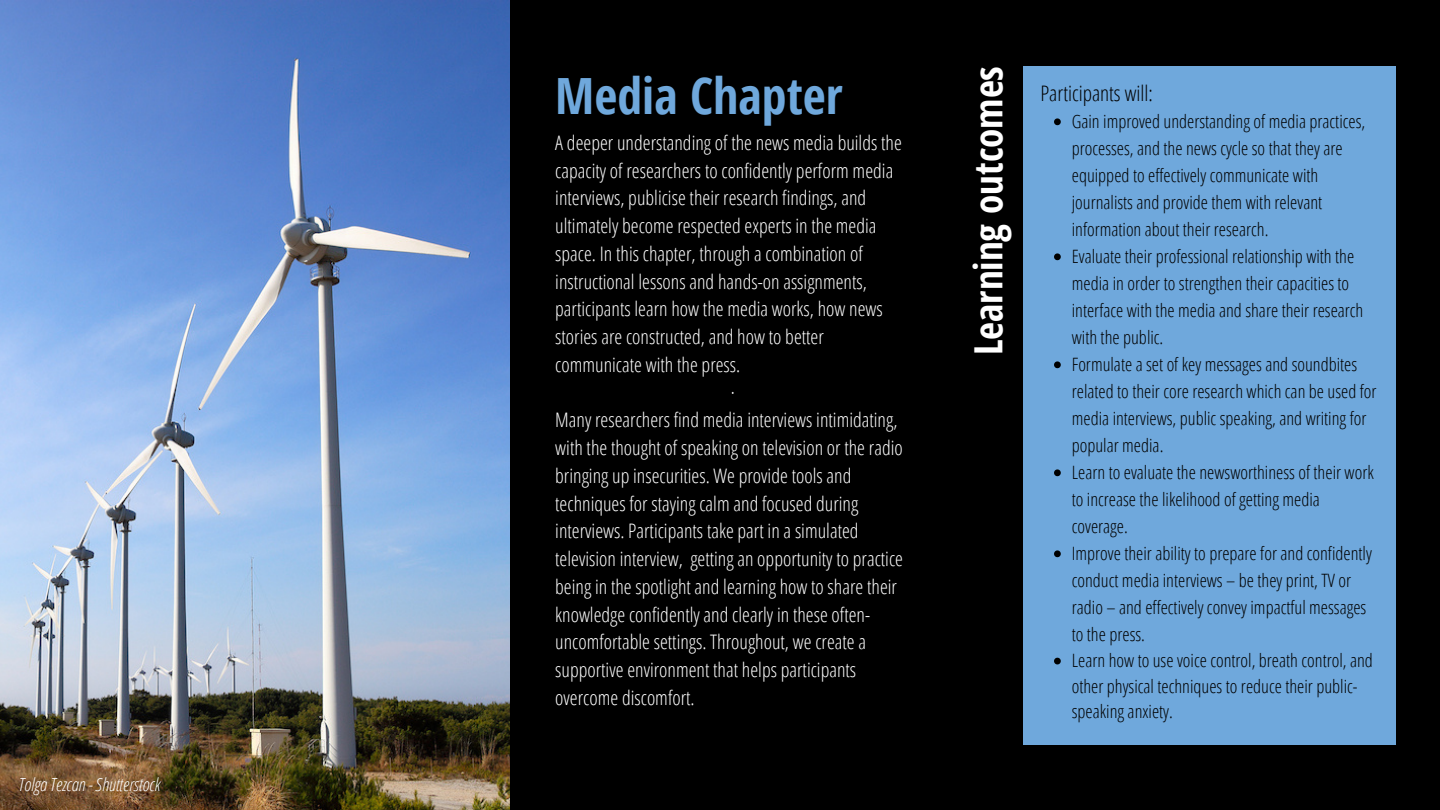
<style>
.page{position:relative;width:1440px;height:810px;background:#000}
.page>*{position:absolute;margin:0;border:0;box-sizing:border-box;transform-origin:0 0}
.t1{font:700 50px "Open Sans Condensed";color:#6fa8dc}
.t2{font:700 39px "Open Sans Condensed";color:#fff}
.t3{font:300 21.4px "Open Sans Condensed";color:#000}
.t4{font:300 20px/27.8px "Open Sans Condensed";color:#fff}
.t5{font:300 18.4px/27px "Open Sans Condensed";color:#000}
.t6{font:italic 300 18px "Open Sans Condensed";color:#fff}
</style>
<div class="page">
<img style="left:0;top:0;width:510px;height:810px">
<div style="left:1024px;top:66px;width:372px;height:678px;background:#6fa8dc"></div>
<svg style="left:1054px;top:118px;width:7px;height:7px"></svg>
<svg style="left:1054px;top:253px;width:7px;height:7px"></svg>
<svg style="left:1054px;top:361px;width:7px;height:7px"></svg>
<svg style="left:1054px;top:469px;width:7px;height:7px"></svg>
<svg style="left:1054px;top:550px;width:7px;height:7px"></svg>
<svg style="left:1054px;top:658px;width:7px;height:6px"></svg>
<p class="t6" style="left:19px;top:772px;width:143px">Tolga Tezcan - Shutterstock</p>
<p class="t1" style="left:555px;top:61px;width:289px">Media Chapter</p>
<p class="t2" style="left:961px;top:355px;width:291px;rotate:-90deg">Learning outcomes</p>
<p class="t4" style="left:555px;top:128px;width:348px">A deeper understanding of the news media builds the capacity of researchers to confidently perform media interviews, publicise their research findings, and ultimately become respected experts in the media space. In this chapter, through a combination of instructional lessons and hands-on assignments, participants learn how the media works, how news stories are constructed, and how to better communicate with the press.</p>
<p class="t4" style="left:731px;top:378px;width:6px">·</p>
<p class="t4" style="left:555px;top:406px;width:349px">Many researchers find media interviews intimidating, with the thought of speaking on television or the radio bringing up insecurities. We provide tools and techniques for staying calm and focused during interviews. Participants take part in a simulated television interview, getting an opportunity to practice being in the spotlight and learning how to share their knowledge confidently and clearly in these often&shy;uncomfortable settings. Throughout, we create a supportive environment that helps participants overcome discomfort.</p>
<p class="t3" style="left:1041px;top:78px;width:114px">Participants will:</p>
<p class="t5" style="left:1072px;top:108px;width:295px">Gain improved understanding of media practices, processes, and the news cycle so that they are equipped to effectively communicate with journalists and provide them with relevant information about their research.</p>
<p class="t5" style="left:1072px;top:243px;width:293px">Evaluate their professional relationship with the media in order to strengthen their capacities to interface with the media and share their research with the public.</p>
<p class="t5" style="left:1072px;top:351px;width:306px">Formulate a set of key messages and soundbites related to their core research which can be used for media interviews, public speaking, and writing for popular media.</p>
<p class="t5" style="left:1072px;top:459px;width:303px">Learn to evaluate the newsworthiness of their work to increase the likelihood of getting media coverage.</p>
<p class="t5" style="left:1072px;top:540px;width:302px">Improve their ability to prepare for and confidently conduct media interviews – be they print, TV or radio – and effectively convey impactful messages to the press.</p>
<p class="t5" style="left:1072px;top:648px;width:303px;line-height:25.5px">Learn how to use voice control, breath control, and other physical techniques to reduce their public&shy;speaking anxiety.</p>
</div>
